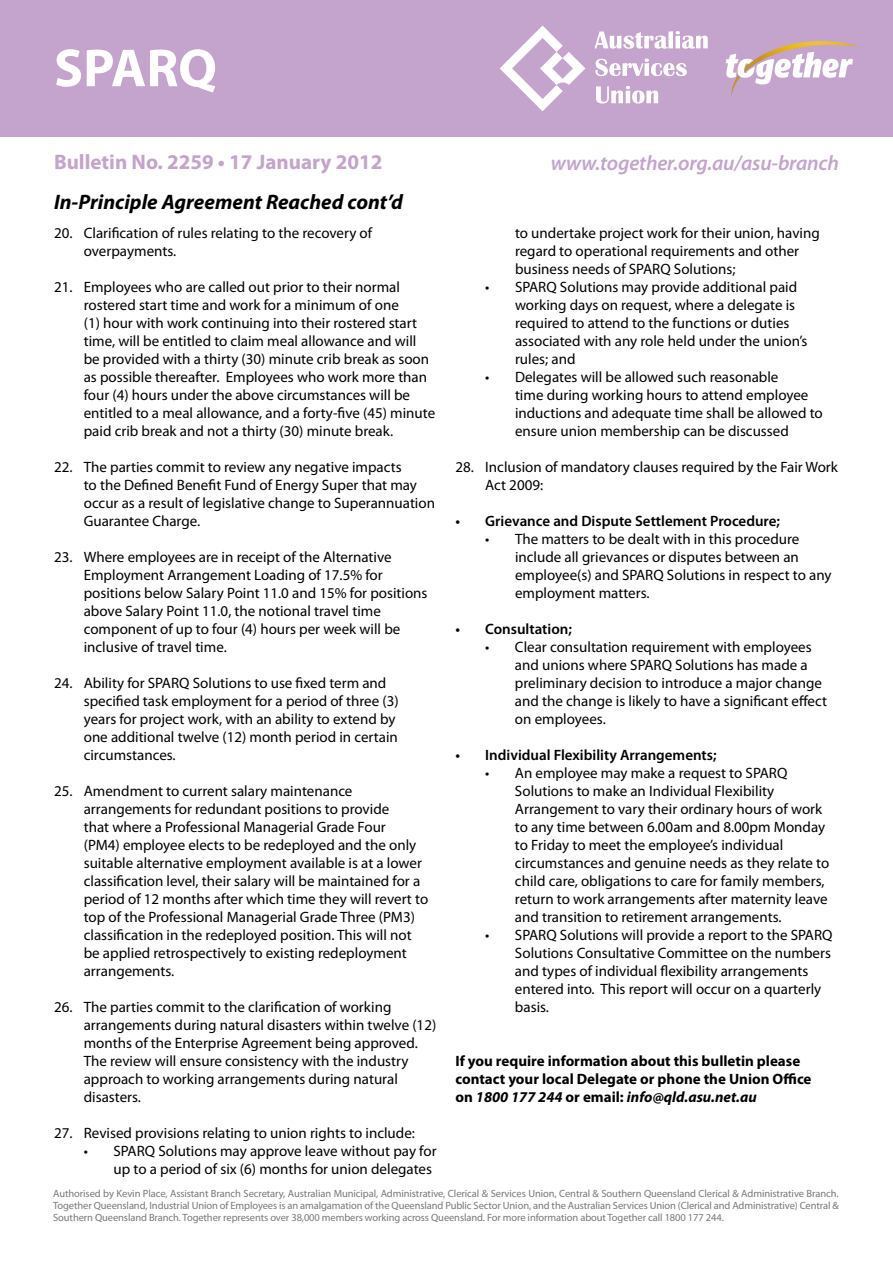
<style>
.page{position:relative;width:893px;height:1263px;background:#fff}
.page>*{position:absolute;margin:0;border:0;box-sizing:border-box;transform-origin:0 0}
.t1{font:700 54px "Myriad";color:#fff}
.t2{font:italic 700 21px "Myriad Pro";color:#000}
.t3{font:italic 600 21px "Myriad Pro";letter-spacing:-.01em;color:#c4a3cd}
.t4{font:700 21px "Myriad Pro";color:#c4a3cd}
.t5{font:15px/18px "Myriad Pro";color:#000}
.t6{font:700 15px/18px "Myriad Pro";color:#000}
.t7{font:600 15px "Myriad Pro";color:#000}
.t8{font:10.5px/12px "Myriad Pro";letter-spacing:-.01em;color:#77787b;text-align:justify}
.s1{font-style:italic}
</style>
<div class="page">
<div style="left:0;top:0;width:893px;height:136px;background:#c4a3cd"></div>
<svg style="left:726px;top:41px;width:134px;height:56px"></svg>
<svg style="left:500px;top:26px;width:85px;height:85px"></svg>
<svg style="left:594px;top:31px;width:114px;height:18px"></svg>
<svg style="left:595px;top:59px;width:92px;height:17px"></svg>
<svg style="left:596px;top:86px;width:62px;height:18px"></svg>
<h1 class="t1" style="left:54px;top:40px;width:164px">SPARQ</h1>
<h2 class="t4" style="left:54px;top:148px;width:330px">Bulletin No. 2259 • 17 January 2012</h2>
<h2 class="t3" style="left:551px;top:149px;width:290px">www.together.org.au/asu-branch</h2>
<h2 class="t2" style="left:54px;top:188px;width:350px">In-Principle Agreement Reached cont’d</h2>
<p class="t5" style="left:84px;top:223px;width:290px;text-indent:-30px">20. Clarification of rules relating to the recovery of overpayments.</p>
<p class="t5" style="left:84px;top:277px;width:353px;text-indent:-30px">21. Employees who are called out prior to their normal rostered start time and work for a minimum of one<br>(1) hour with work continuing into their rostered start time, will be entitled to claim meal allowance and will be provided with a thirty (30) minute crib break as soon as possible thereafter. Employees who work more than four (4) hours under the above circumstances will be entitled to a meal allowance, and a forty-five (45) minute paid crib break and not a thirty (30) minute break.</p>
<p class="t5" style="left:84px;top:457px;width:353px;text-indent:-30px">22. The parties commit to review any negative impacts<br>to the Defined Benefit Fund of Energy Super that may occur as a result of legislative change to Superannuation Guarantee Charge.</p>
<p class="t5" style="left:84px;top:547px;width:345px;text-indent:-30px">23. Where employees are in receipt of the Alternative Employment Arrangement Loading of 17.5% for positions below Salary Point 11.0 and 15% for positions above Salary Point 11.0, the notional travel time component of up to four (4) hours per week will be inclusive of travel time.</p>
<p class="t5" style="left:84px;top:673px;width:316px;text-indent:-30px">24. Ability for SPARQ Solutions to use fixed term and specified task employment for a period of three (3) years for project work, with an ability to extend by one additional twelve (12) month period in certain circumstances.</p>
<p class="t5" style="left:84px;top:781px;width:346px;text-indent:-30px">25. Amendment to current salary maintenance arrangements for redundant positions to provide<br>that where a Professional Managerial Grade Four<br>(PM4) employee elects to be redeployed and the only suitable alternative employment available is at a lower classification level, their salary will be maintained for a period of 12 months after which time they will revert to top of the Professional Managerial Grade Three (PM3) classification in the redeployed position. This will not be applied retrospectively to existing redeployment arrangements.</p>
<p class="t5" style="left:84px;top:997px;width:354px;text-indent:-30px">26. The parties commit to the clarification of working arrangements during natural disasters within twelve (12) months of the Enterprise Agreement being approved.<br>The review will ensure consistency with the industry approach to working arrangements during natural disasters.</p>
<p class="t5" style="left:54px;top:1123px;width:362px">27. Revised provisions relating to union rights to include:</p>
<p class="t5" style="left:114px;top:1141px;width:325px;text-indent:-30px">• SPARQ Solutions may approve leave without pay for up to a period of six (6) months for union delegates</p>
<p class="t5" style="left:515px;top:223px;width:306px">to undertake project work for their union, having regard to operational requirements and other business needs of SPARQ Solutions;</p>
<p class="t5" style="left:515px;top:277px;width:294px;text-indent:-30px">• SPARQ Solutions may provide additional paid working days on request, where a delegate is required to attend to the functions or duties associated with any role held under the union’s rules; and</p>
<p class="t5" style="left:515px;top:367px;width:309px;text-indent:-30px">• Delegates will be allowed such reasonable<br>time during working hours to attend employee inductions and adequate time shall be allowed to ensure union membership can be discussed</p>
<p class="t5" style="left:485px;top:457px;width:354px;text-indent:-30px">28. Inclusion of mandatory clauses required by the Fair Work<br>Act 2009:</p>
<p class="t7" style="left:455px;top:511px;width:326px">• Grievance and Dispute Settlement Procedure;</p>
<p class="t5" style="left:515px;top:529px;width:318px;text-indent:-30px">• The matters to be dealt with in this procedure include all grievances or disputes between an employee(s) and SPARQ Solutions in respect to any employment matters.</p>
<p class="t7" style="left:455px;top:619px;width:118px">• Consultation;</p>
<p class="t5" style="left:515px;top:637px;width:314px;text-indent:-30px">• Clear consultation requirement with employees and unions where SPARQ Solutions has made a preliminary decision to introduce a major change and the change is likely to have a significant effect on employees.</p>
<p class="t7" style="left:455px;top:745px;width:263px">• Individual Flexibility Arrangements;</p>
<p class="t5" style="left:515px;top:763px;width:316px;text-indent:-30px">• An employee may make a request to SPARQ Solutions to make an Individual Flexibility Arrangement to vary their ordinary hours of work to any time between 6.00am and 8.00pm Monday to Friday to meet the employee’s individual circumstances and genuine needs as they relate to child care, obligations to care for family members, return to work arrangements after maternity leave and transition to retirement arrangements.</p>
<p class="t5" style="left:515px;top:925px;width:319px;text-indent:-30px">• SPARQ Solutions will provide a report to the SPARQ Solutions Consultative Committee on the numbers and types of individual flexibility arrangements entered into. This report will occur on a quarterly basis.</p>
<p class="t6" style="left:455px;top:1051px;width:358px">If you require information about this bulletin please contact your local Delegate or phone the Union Office on <span class="s1">1800 177 244</span> or email: <span class="s1">info@qld.asu.net.au</span></p>
<p class="t8" style="left:53px;top:1188px;width:787px">Authorised by Kevin Place, Assistant Branch Secretary, Australian Municipal, Administrative, Clerical &amp; Services Union, Central &amp; Southern Queensland Clerical &amp; Administrative Branch.<br>Together Queensland, Industrial Union of Employees is an amalgamation of the Queensland Public Sector Union, and the Australian Services Union (Clerical and Administrative) Central &amp; Southern Queensland Branch. Together represents over 38,000 members working across Queensland. For more information about Together call 1800 177 244.</p>
</div>
